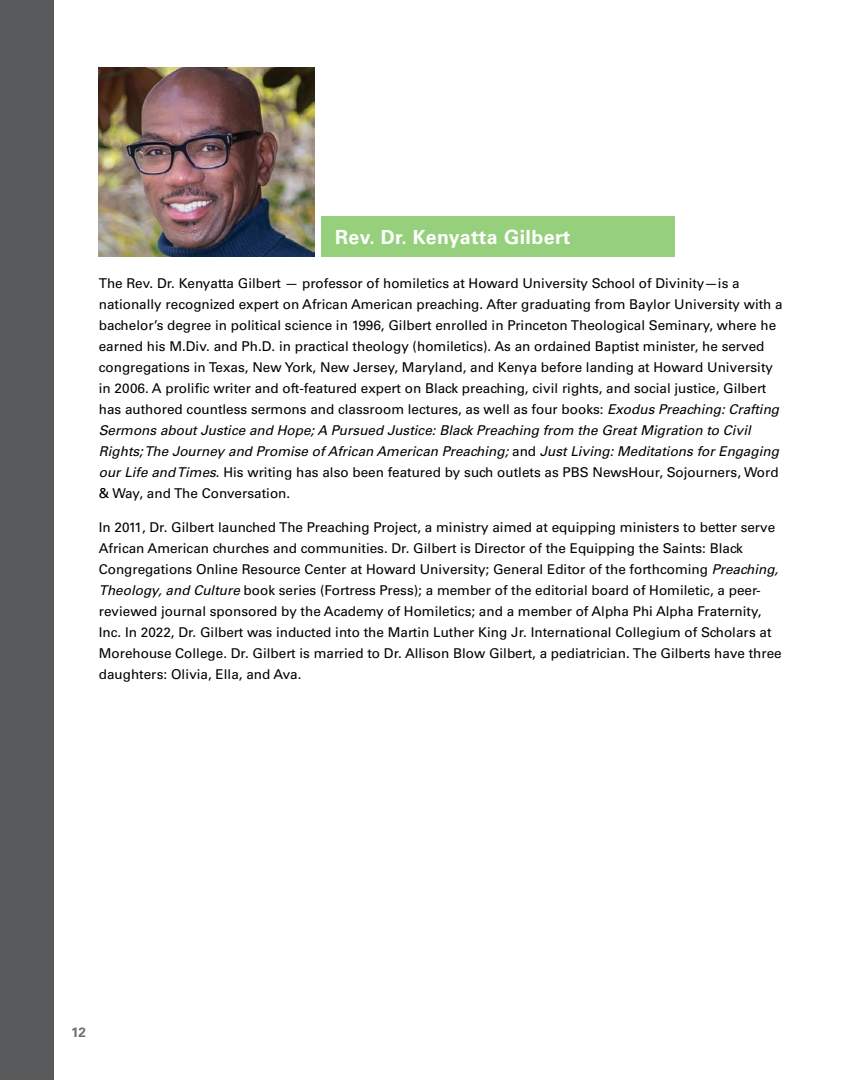
<style>
.page{position:relative;width:864px;height:1080px;background:#fff}
.page>*{position:absolute;margin:0;border:0;box-sizing:border-box;transform-origin:0 0}
.t1{font:700 19.5px "Univers LT Pro 65";letter-spacing:.025em;color:#fff}
.PARAGRAPH_SPACING{font:13.5px/21px "Univers LT Pro 55 Roman";color:#000}
.t2{font:700 13.5px "Univers LT Pro 65";color:#6d6e71}
.s1{font-family:"Univers LT Pro 55";font-style:italic}
</style>
<div class="page">
<img style="left:99px;top:68px;width:216px;height:188px">
<div style="left:321px;top:216px;width:354px;height:40px;background:#96d07d"></div>
<div style="left:0;top:0;width:54px;height:1080px;background:#58595b"></div>
<hr style="left:863px;top:0;width:1px;height:1080px;background:#58595b">
<p class="t1" style="left:335px;top:223px;width:237px">Rev. Dr. Kenyatta Gilbert</p>
<p class="PARAGRAPH_SPACING" style="left:99px;top:272px;width:686px">The Rev. Dr. Kenyatta Gilbert — professor of homiletics at Howard University School of Divinity—is a nationally recognized expert on African American preaching. After graduating from Baylor University with a bachelor’s degree in political science in 1996, Gilbert enrolled in Princeton Theological Seminary, where he earned his M.Div. and Ph.D. in practical theology (homiletics). As an ordained Baptist minister, he served congregations in Texas, New York, New Jersey, Maryland, and Kenya before landing at Howard University in 2006. A prolific writer and oft-featured expert on Black preaching, civil rights, and social justice, Gilbert has authored countless sermons and classroom lectures, as well as four books: <span class="s1">Exodus Preaching: Crafting Sermons about Justice and Hope; A Pursued Justice: Black Preaching from the Great Migration to Civil Rights; The Journey and Promise of African American Preaching;</span> and <span class="s1">Just Living: Meditations for Engaging our Life and Times</span>. His writing has also been featured by such outlets as PBS NewsHour, Sojourners, Word &amp; Way, and The Conversation.</p>
<p class="PARAGRAPH_SPACING" style="left:99px;top:516px;width:684px">In 2011, Dr. Gilbert launched The Preaching Project, a ministry aimed at equipping ministers to better serve African American churches and communities. Dr. Gilbert is Director of the Equipping the Saints: Black Congregations Online Resource Center at Howard University; General Editor of the forthcoming <span class="s1">Preaching, Theology, and Culture</span> book series (Fortress Press); a member of the editorial board of Homiletic, a peer&shy;reviewed journal sponsored by the Academy of Homiletics; and a member of Alpha Phi Alpha Fraternity, Inc. In 2022, Dr. Gilbert was inducted into the Martin Luther King Jr. International Collegium of Scholars at Morehouse College. Dr. Gilbert is married to Dr. Allison Blow Gilbert, a pediatrician. The Gilberts have three daughters: Olivia, Ella, and Ava.</p>
<p class="t2" style="left:71px;top:1023px;width:17px">12</p>
</div>
